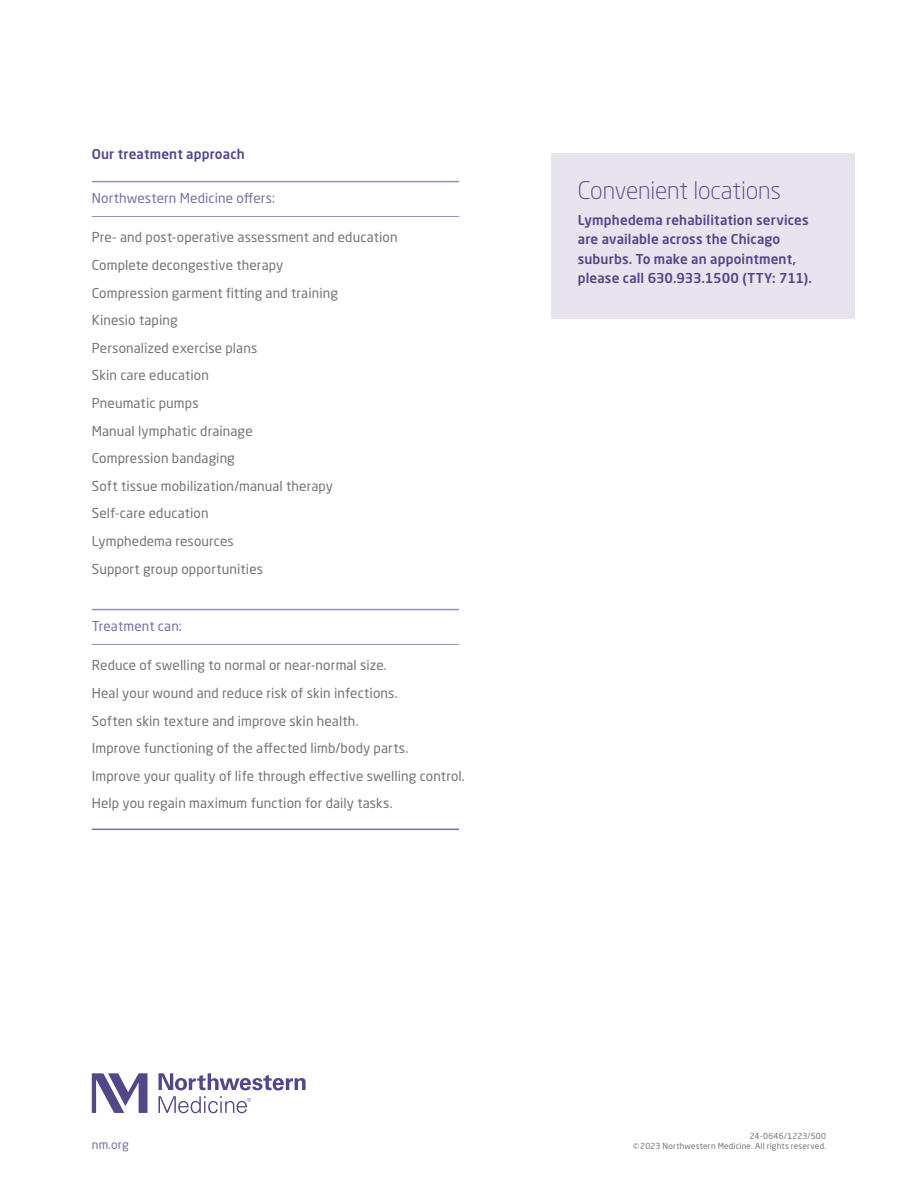
<style>
.page{position:relative;width:918px;height:1188px;background:#fff}
.page>*{position:absolute;margin:0;border:0;box-sizing:border-box;transform-origin:0 0}
.NM_-_Body_Highlight{font:300 24px "Neo Sans Pro";letter-spacing:-.01em;color:#534689}
.NM_-_Flyer_-_Bullet_List{font:13.5px "Neo Sans Pro";letter-spacing:.01em;color:#757476}
.NM_-_Body_Copy{font:500 13.5px/19.5px "Neo Sans Pro";letter-spacing:.01em;color:#534689}
.NM_-_Flyer_-_Bullet_List__last{font:13.5px "Neo Sans Pro";letter-spacing:.005em;color:#757476}
.NM_-_Flyer_-_Bullet_List_Header__no_subh{font:13.5px "Neo Sans Pro";letter-spacing:.01em;color:#7c6fa2}
.NM_-_Body_Subhead_-_Level_1{font:500 13.5px "Neo Sans Pro";letter-spacing:.01em;color:#534689}
.NM_-_Flyer_-_Contact_Info{font:12px "Neo Sans Pro";color:#7c6fa2}
.NM_-_Signature_Copyright__left{font:8.25px "Neo Sans Pro";letter-spacing:.025em;color:#757476}
</style>
<div class="page">
<svg style="left:159px;top:1073px;width:147px;height:17px"></svg>
<svg style="left:92px;top:1073px;width:56px;height:40px"></svg>
<svg style="left:159px;top:1096px;width:92px;height:17px"></svg>
<hr style="left:92px;top:181px;width:367px;height:1px;background:#9a8fb7">
<hr style="left:92px;top:216px;width:367px;height:1px;background:#9a8fb7">
<hr style="left:92px;top:609px;width:367px;height:1px;background:#9a8fb7">
<hr style="left:92px;top:644px;width:367px;height:1px;background:#9a8fb7">
<hr style="left:92px;top:829px;width:367px;height:1px;background:#7c6fa2">
<div style="left:551px;top:153px;width:304px;height:166px;background:#e7e4ee"></div>
<p class="NM_-_Body_Subhead_-_Level_1" style="left:92px;top:146px;width:155px">Our treatment approach</p>
<p class="NM_-_Flyer_-_Bullet_List_Header__no_subh" style="left:92px;top:189px;width:185px">Northwestern Medicine offers:</p>
<p class="NM_-_Flyer_-_Bullet_List" style="left:92px;top:229px;width:307px">Pre- and post-operative assessment and education</p>
<p class="NM_-_Flyer_-_Bullet_List" style="left:92px;top:257px;width:193px">Complete decongestive therapy</p>
<p class="NM_-_Flyer_-_Bullet_List" style="left:92px;top:284px;width:248px">Compression garment fitting and training</p>
<p class="NM_-_Flyer_-_Bullet_List" style="left:92px;top:312px;width:87px">Kinesio taping</p>
<p class="NM_-_Flyer_-_Bullet_List" style="left:92px;top:340px;width:167px">Personalized exercise plans</p>
<p class="NM_-_Flyer_-_Bullet_List" style="left:92px;top:367px;width:119px">Skin care education</p>
<p class="NM_-_Flyer_-_Bullet_List" style="left:92px;top:395px;width:108px">Pneumatic pumps</p>
<p class="NM_-_Flyer_-_Bullet_List" style="left:92px;top:422px;width:162px">Manual lymphatic drainage</p>
<p class="NM_-_Flyer_-_Bullet_List" style="left:92px;top:450px;width:145px">Compression bandaging</p>
<p class="NM_-_Flyer_-_Bullet_List" style="left:92px;top:478px;width:243px">Soft tissue mobilization/manual therapy</p>
<p class="NM_-_Flyer_-_Bullet_List" style="left:92px;top:505px;width:118px">Self-care education</p>
<p class="NM_-_Flyer_-_Bullet_List" style="left:92px;top:533px;width:144px">Lymphedema resources</p>
<p class="NM_-_Flyer_-_Bullet_List" style="left:92px;top:560px;width:173px">Support group opportunities</p>
<p class="NM_-_Flyer_-_Bullet_List_Header__no_subh" style="left:92px;top:617px;width:92px">Treatment can:</p>
<p class="NM_-_Flyer_-_Bullet_List" style="left:92px;top:657px;width:296px">Reduce of swelling to normal or near-normal size.</p>
<p class="NM_-_Flyer_-_Bullet_List" style="left:92px;top:685px;width:307px">Heal your wound and reduce risk of skin infections.</p>
<p class="NM_-_Flyer_-_Bullet_List" style="left:92px;top:712px;width:268px">Soften skin texture and improve skin health.</p>
<p class="NM_-_Flyer_-_Bullet_List" style="left:92px;top:740px;width:318px">Improve functioning of the affected limb/body parts.</p>
<p class="NM_-_Flyer_-_Bullet_List" style="left:92px;top:767px;width:375px">Improve your quality of life through effective swelling control.</p>
<p class="NM_-_Flyer_-_Bullet_List__last" style="left:92px;top:795px;width:302px">Help you regain maximum function for daily tasks.</p>
<p class="NM_-_Body_Highlight" style="left:578px;top:176px;width:205px">Convenient locations</p>
<p class="NM_-_Body_Copy" style="left:578px;top:210px;width:236px">Lymphedema rehabilitation services are available across the Chicago suburbs. To make an appointment, please call 630.933.1500 (TTY: 711).</p>
<p class="NM_-_Signature_Copyright__left" style="left:750px;top:1131px;width:78px">24-0646/1223/500</p>
<p class="NM_-_Flyer_-_Contact_Info" style="left:92px;top:1137px;width:39px">nm.org</p>
<p class="NM_-_Signature_Copyright__left" style="left:633px;top:1141px;width:195px">©2023 Northwestern Medicine. All rights reserved.</p>
</div>
